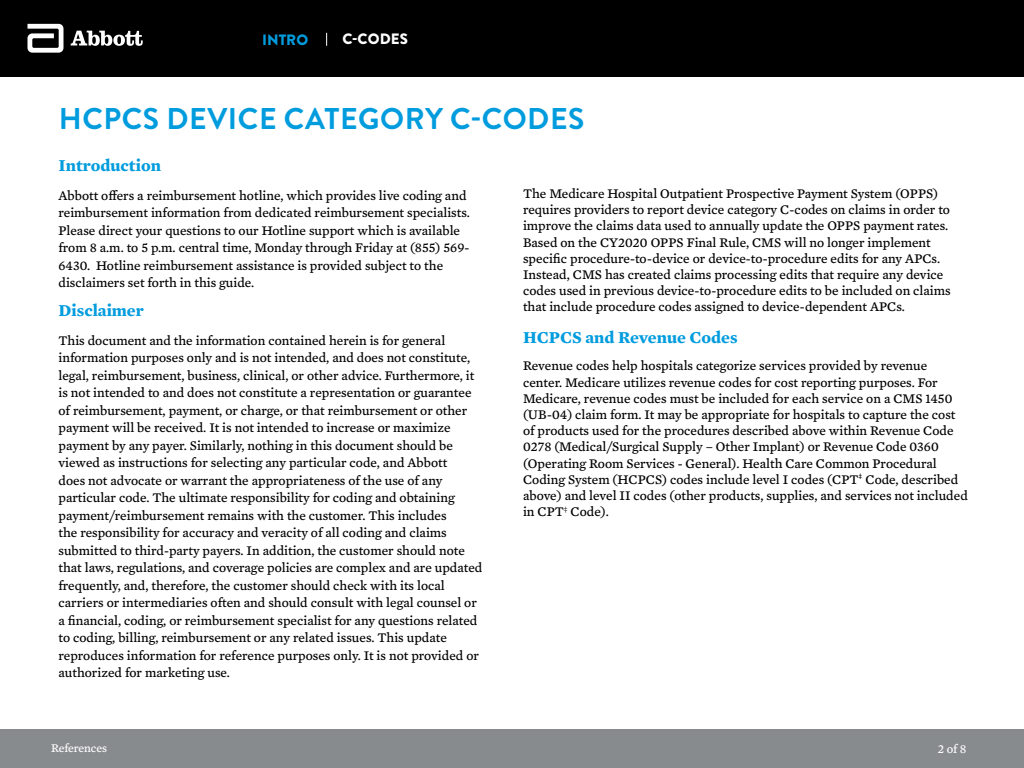
<style>
.page{position:relative;width:1024px;height:768px;background:#fff}
.page>*{position:absolute;margin:0;border:0;box-sizing:border-box;transform-origin:0 0}
.t1{font:700 30px "Brandon Grotesque";letter-spacing:.02em;color:#009cde}
.t2{font:700 17px "Mercury Text G4";color:#009cde}
.t3{font:900 15px "Brandon Grotesque";letter-spacing:.01em;color:#fff}
.t4{font:900 15px "Brandon Grotesque";color:#009cde}
.t5{font:13.5px/17.5px "Mercury Text G4";color:#000}
.t6{font:12.5px "Mercury Text G4";color:#fff}
.t7{font:12px "Mercury Text G4";letter-spacing:-.01em;color:#fff}
</style>
<div class="page">
<div style="left:0;top:730px;width:1024px;height:38px;background:#888b8d"></div>
<div style="left:0;top:0;width:1024px;height:76px;background:#000"></div>
<svg style="left:28px;top:24px;width:36px;height:29px"></svg>
<svg style="left:71px;top:31px;width:72px;height:15px"></svg>
<svg style="left:326px;top:33px;width:1px;height:13px"></svg>
<p class="t4" style="left:262px;top:29px;width:48px">INTRO</p>
<p class="t3" style="left:343px;top:28px;width:67px">C-CODES</p>
<p class="t1" style="left:59px;top:97px;width:527px">HCPCS DEVICE CATEGORY C-CODES</p>
<p class="t2" style="left:58px;top:153px;width:104px">Introduction</p>
<p class="t5" style="left:58px;top:186px;width:413px">Abbott offers a reimbursement hotline, which provides live coding and reimbursement information from dedicated reimbursement specialists.<br>Please direct your questions to our Hotline support which is available from 8 a.m. to 5 p.m. central time, Monday through Friday at (855) 569- 6430. Hotline reimbursement assistance is provided subject to the disclaimers set forth in this guide.</p>
<p class="t2" style="left:58px;top:298px;width:87px">Disclaimer</p>
<p class="t5" style="left:58px;top:331px;width:426px">This document and the information contained herein is for general information purposes only and is not intended, and does not constitute, legal, reimbursement, business, clinical, or other advice. Furthermore, it is not intended to and does not constitute a representation or guarantee of reimbursement, payment, or charge, or that reimbursement or other payment will be received. It is not intended to increase or maximize payment by any payer. Similarly, nothing in this document should be viewed as instructions for selecting any particular code, and Abbott<br>does not advocate or warrant the appropriateness of the use of any particular code. The ultimate responsibility for coding and obtaining payment/reimbursement remains with the customer. This includes<br>the responsibility for accuracy and veracity of all coding and claims submitted to third-party payers. In addition, the customer should note that laws, regulations, and coverage policies are complex and are updated frequently, and, therefore, the customer should check with its local carriers or intermediaries often and should consult with legal counsel or a financial, coding, or reimbursement specialist for any questions related to coding, billing, reimbursement or any related issues. This update reproduces information for reference purposes only. It is not provided or authorized for marketing use.</p>
<p class="t7" style="left:51px;top:739px;width:57px">References</p>
<p class="t5" style="left:523px;top:185px;width:429px;line-height:16.2px">The Medicare Hospital Outpatient Prospective Payment System (OPPS) requires providers to report device category C-codes on claims in order to improve the claims data used to annually update the OPPS payment rates.<br>Based on the CY2020 OPPS Final Rule, CMS will no longer implement specific procedure-to-device or device-to-procedure edits for any APCs.<br>Instead, CMS has created claims processing edits that require any device codes used in previous device-to-procedure edits to be included on claims that include procedure codes assigned to device-dependent APCs.</p>
<p class="t2" style="left:523px;top:325px;width:216px">HCPCS and Revenue Codes</p>
<p class="t5" style="left:523px;top:357px;width:446px;line-height:16.2px">Revenue codes help hospitals categorize services provided by revenue center. Medicare utilizes revenue codes for cost reporting purposes. For Medicare, revenue codes must be included for each service on a CMS 1450 (UB-04) claim form. It may be appropriate for hospitals to capture the cost of products used for the procedures described above within Revenue Code 0278 (Medical/Surgical Supply – Other Implant) or Revenue Code 0360 (Operating Room Services - General). Health Care Common Procedural Coding System (HCPCS) codes include level I codes (CPT<sup>‡</sup> Code, described above) and level II codes (other products, supplies, and services not included in CPT<sup>‡</sup> Code).</p>
<p class="t6" style="left:938px;top:739px;width:30px">2 of 8</p>
</div>
